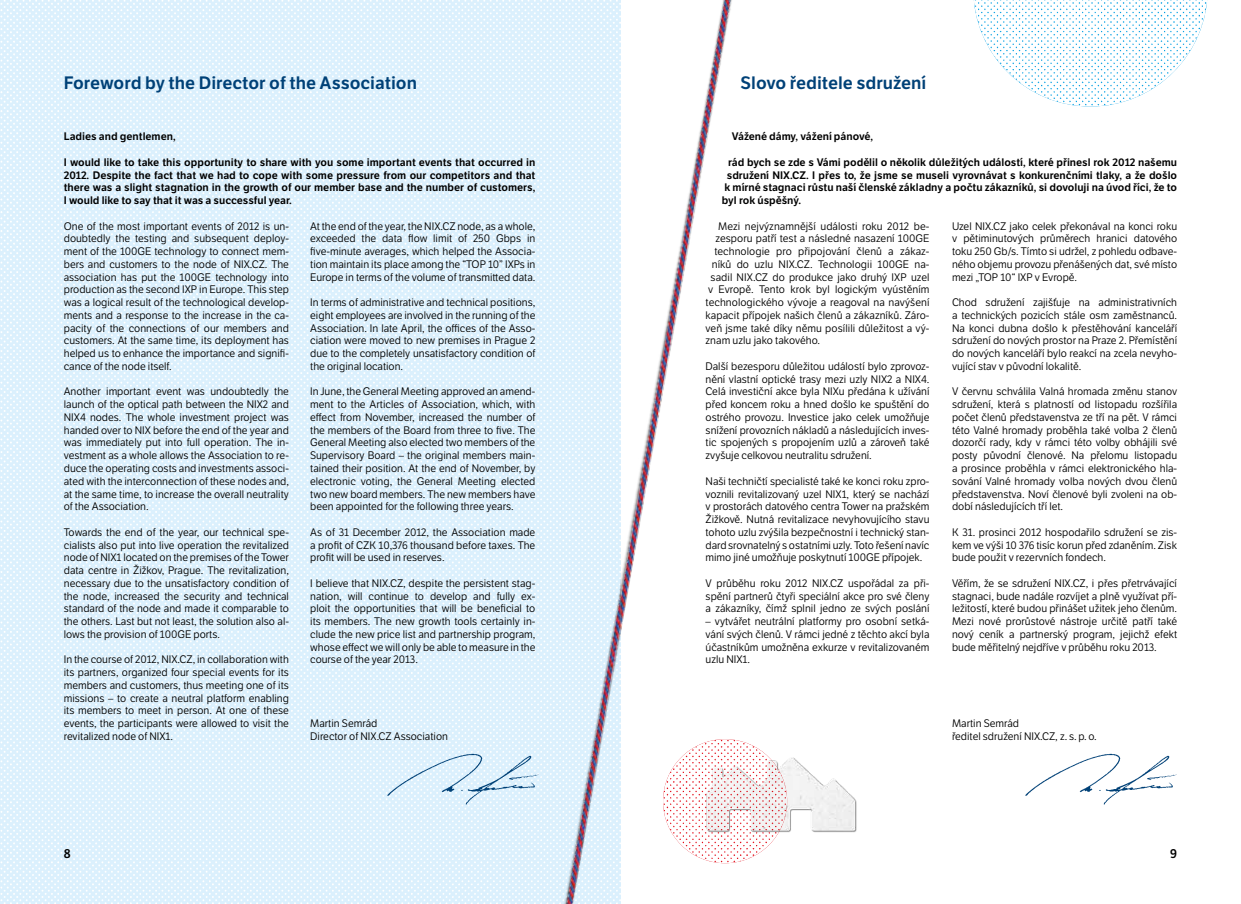
<style>
.page{position:relative;width:1241px;height:904px;background:#fff}
.page>*{position:absolute;margin:0;border:0;box-sizing:border-box;transform-origin:0 0}
.t1{font:600 17.5px "LFT Etica";color:#004177}
.t2{font:600 12.5px "LFT Etica";color:#000}
.t3{font:10.62px/12.8px "LFT Etica";color:#000;text-align:justify}
.t4{font:600 10.62px/12.8px "LFT Etica";color:#000;text-align:justify}
</style>
<div class="page">
<img style="left:0;top:0;width:620px;height:904px">
<img style="left:384px;top:745px;width:162px;height:64px">
<img style="left:559px;top:559px;width:61px;height:345px">
<img style="left:691px;top:740px;width:166px;height:104px">
<img style="left:663px;top:739px;width:124px;height:124px;border-radius:62px">
<img style="left:973px;top:0;width:233px;height:106px">
<img style="left:620px;top:0;width:112px;height:636px">
<img style="left:1025px;top:753px;width:152px;height:52px">
<h1 class="t1" style="left:64px;top:72px;width:355px">Foreword by the Director of the Association</h1>
<p class="t4" style="left:64px;top:130px;width:113px">Ladies and gentlemen,</p>
<p class="t4" style="left:64px;top:156px;width:473px">I would like to take this opportunity to share with you some important events that occurred in 2012. Despite the fact that we had to cope with some pressure from our competitors and that there was a slight stagnation in the growth of our member base and the number of customers, I would like to say that it was a successful year.</p>
<p class="t3" style="left:64px;top:220px;width:227px">One of the most important events of 2012 is un&shy;doubtedly the testing and subsequent deploy&shy;ment of the 100GE technology to connect mem&shy;bers and customers to the node of NIX.CZ. The association has put the 100GE technology into production as the second IXP in Europe. This step was a logical result of the technological develop&shy;ments and a response to the increase in the ca&shy;pacity of the connections of our members and customers. At the same time, its deployment has helped us to enhance the importance and signifi&shy;cance of the node itself.</p>
<p class="t3" style="left:64px;top:385px;width:227px">Another important event was undoubtedly the launch of the optical path between the NIX2 and NIX4 nodes. The whole investment project was handed over to NIX before the end of the year and was immediately put into full operation. The in&shy;vestment as a whole allows the Association to re&shy;duce the operating costs and investments associ&shy;ated with the interconnection of these nodes and, at the same time, to increase the overall neutrality of the Association.</p>
<p class="t3" style="left:64px;top:526px;width:227px">Towards the end of the year, our technical spe&shy;cialists also put into live operation the revitalized node of NIX1 located on the premises of the Tower data centre in Žižkov, Prague. The revitalization, necessary due to the unsatisfactory condition of the node, increased the security and technical standard of the node and made it comparable to the others. Last but not least, the solution also al&shy;lows the provision of 100GE ports.</p>
<p class="t3" style="left:64px;top:653px;width:227px">In the course of 2012, NIX.CZ, in collaboration with its partners, organized four special events for its members and customers, thus meeting one of its missions – to create a neutral platform enabling its members to meet in person. At one of these events, the participants were allowed to visit the revitalized node of NIX1.</p>
<p class="t3" style="left:310px;top:220px;width:227px">At the end of the year, the NIX.CZ node, as a whole, exceeded the data flow limit of 250 Gbps in five-minute averages, which helped the Associa&shy;tion maintain its place among the “TOP 10” IXPs in Europe in terms of the volume of transmitted data.</p>
<p class="t3" style="left:310px;top:296px;width:227px">In terms of administrative and technical positions, eight employees are involved in the running of the Association. In late April, the offices of the Asso&shy;ciation were moved to new premises in Prague 2 due to the completely unsatisfactory condition of the original location.</p>
<p class="t3" style="left:310px;top:385px;width:227px">In June, the General Meeting approved an amend&shy;ment to the Articles of Association, which, with effect from November, increased the number of the members of the Board from three to five. The General Meeting also elected two members of the Supervisory Board – the original members main&shy;tained their position. At the end of November, by electronic voting, the General Meeting elected two new board members. The new members have been appointed for the following three years.</p>
<p class="t3" style="left:310px;top:526px;width:226px">As of 31 December 2012, the Association made a profit of CZK 10,376 thousand before taxes. The profit will be used in reserves.</p>
<p class="t3" style="left:310px;top:577px;width:227px">I believe that NIX.CZ, despite the persistent stag&shy;nation, will continue to develop and fully ex&shy;ploit the opportunities that will be beneficial to its members. The new growth tools certainly in&shy;clude the new price list and partnership program, whose effect we will only be able to measure in the course of the year 2013.</p>
<p class="t3" style="left:310px;top:717px;width:139px">Martin Semrád<br>Director of NIX.CZ Association</p>
<p class="t2" style="left:64px;top:846px;width:8px">8</p>
<h1 class="t1" style="left:740px;top:72px;width:187px">Slovo ředitele sdružení</h1>
<p class="t4" style="left:731px;top:130px;width:143px">Vážené dámy, vážení pánové,</p>
<p class="t4" style="left:728px;top:156px;width:450px">rád bych se zde s Vámi podělil o několik důležitých událostí, které přinesl rok 2012 našemu</p>
<p class="t4" style="left:726px;top:169px;width:452px">sdružení NIX.CZ. I přes to, že jsme se museli vyrovnávat s konkurenčními tlaky, a že došlo</p>
<p class="t4" style="left:724px;top:181px;width:454px">k mírné stagnaci růstu naší členské základny a počtu zákazníků, si dovoluji na úvod říci, že to</p>
<p class="t4" style="left:721px;top:194px;width:81px">byl rok úspěšný.</p>
<p class="t3" style="left:718px;top:220px;width:213px">Mezi nejvýznamnější události roku 2012 be-</p>
<p class="t3" style="left:715px;top:232px;width:215px">zesporu patří test a následné nasazení 100GE</p>
<p class="t3" style="left:714px;top:245px;width:216px">technologie pro připojování členů a zákaz-</p>
<p class="t3" style="left:711px;top:258px;width:219px">níků do uzlu NIX.CZ. Technologii 100GE na-</p>
<p class="t3" style="left:710px;top:271px;width:220px">sadil NIX.CZ do produkce jako druhý IXP uzel</p>
<p class="t3" style="left:708px;top:283px;width:223px">v Evropě. Tento krok byl logickým vyústěním</p>
<p class="t3" style="left:705px;top:296px;width:225px">technologického vývoje a reagoval na navýšení</p>
<p class="t3" style="left:705px;top:309px;width:225px">kapacit přípojek našich členů a zákazníků. Záro-</p>
<p class="t3" style="left:705px;top:322px;width:225px">veň jsme také díky němu posílili důležitost a vý-</p>
<p class="t3" style="left:705px;top:334px;width:116px">znam uzlu jako takového.</p>
<p class="t3" style="left:705px;top:360px;width:225px">Další bezesporu důležitou událostí bylo zprovoz&shy;nění vlastní optické trasy mezi uzly NIX2 a NIX4.<br>Celá investiční akce byla NIXu předána k užívání před koncem roku a hned došlo ke spuštění do ostrého provozu. Investice jako celek umožňuje snížení provozních nákladů a následujících inves&shy;tic spojených s propojením uzlů a zároveň také zvyšuje celkovou neutralitu sdružení.</p>
<p class="t3" style="left:705px;top:475px;width:225px">Naši techničtí specialisté také ke konci roku zpro&shy;voznili revitalizovaný uzel NIX1, který se nachází v prostorách datového centra Tower na pražském Žižkově. Nutná revitalizace nevyhovujícího stavu tohoto uzlu zvýšila bezpečnostní i technický stan&shy;dard srovnatelný s ostatními uzly. Toto řešení navíc mimo jiné umožňuje poskytnutí 100GE přípojek.</p>
<p class="t3" style="left:705px;top:577px;width:225px">V průběhu roku 2012 NIX.CZ uspořádal za při&shy;spění partnerů čtyři speciální akce pro své členy a zákazníky, čímž splnil jedno ze svých poslání</p>
<p class="t3" style="left:705px;top:615px;width:225px">– vytvářet neutrální platformy pro osobní setká&shy;vání svých členů. V rámci jedné z těchto akcí byla účastníkům umožněna exkurze v revitalizovaném uzlu NIX1.</p>
<p class="t3" style="left:951px;top:220px;width:227px">Uzel NIX.CZ jako celek překonával na konci roku v pětiminutových průměrech hranici datového toku 250 Gb/s. Tímto si udržel, z pohledu odbave&shy;ného objemu provozu přenášených dat, své místo mezi „TOP 10“ IXP v Evropě.</p>
<p class="t3" style="left:951px;top:296px;width:227px">Chod sdružení zajišťuje na administrativních a technických pozicích stále osm zaměstnanců.<br>Na konci dubna došlo k přestěhování kanceláří sdružení do nových prostor na Praze 2. Přemístění do nových kanceláří bylo reakcí na zcela nevyho&shy;vující stav v původní lokalitě.</p>
<p class="t3" style="left:951px;top:385px;width:227px">V červnu schválila Valná hromada změnu stanov sdružení, která s platností od listopadu rozšířila počet členů představenstva ze tří na pět. V rámci této Valné hromady proběhla také volba 2 členů dozorčí rady, kdy v rámci této volby obhájili své posty původní členové. Na přelomu listopadu a prosince proběhla v rámci elektronického hla&shy;sování Valné hromady volba nových dvou členů představenstva. Noví členové byli zvoleni na ob&shy;dobí následujících tří let.</p>
<p class="t3" style="left:951px;top:526px;width:227px">K 31. prosinci 2012 hospodařilo sdružení se zis&shy;kem ve výši 10 376 tisíc korun před zdaněním. Zisk bude použit v rezervních fondech.</p>
<p class="t3" style="left:951px;top:577px;width:227px">Věřím, že se sdružení NIX.CZ, i přes přetrvávající stagnaci, bude nadále rozvíjet a plně využívat pří&shy;ležitostí, které budou přinášet užitek jeho členům.<br>Mezi nové prorůstové nástroje určitě patří také nový ceník a partnerský program, jejichž efekt bude měřitelný nejdříve v průběhu roku 2013.</p>
<p class="t3" style="left:951px;top:717px;width:146px">Martin Semrád<br>ředitel sdružení NIX.CZ, z. s. p. o.</p>
<p class="t2" style="left:1169px;top:846px;width:8px">9</p>
</div>
